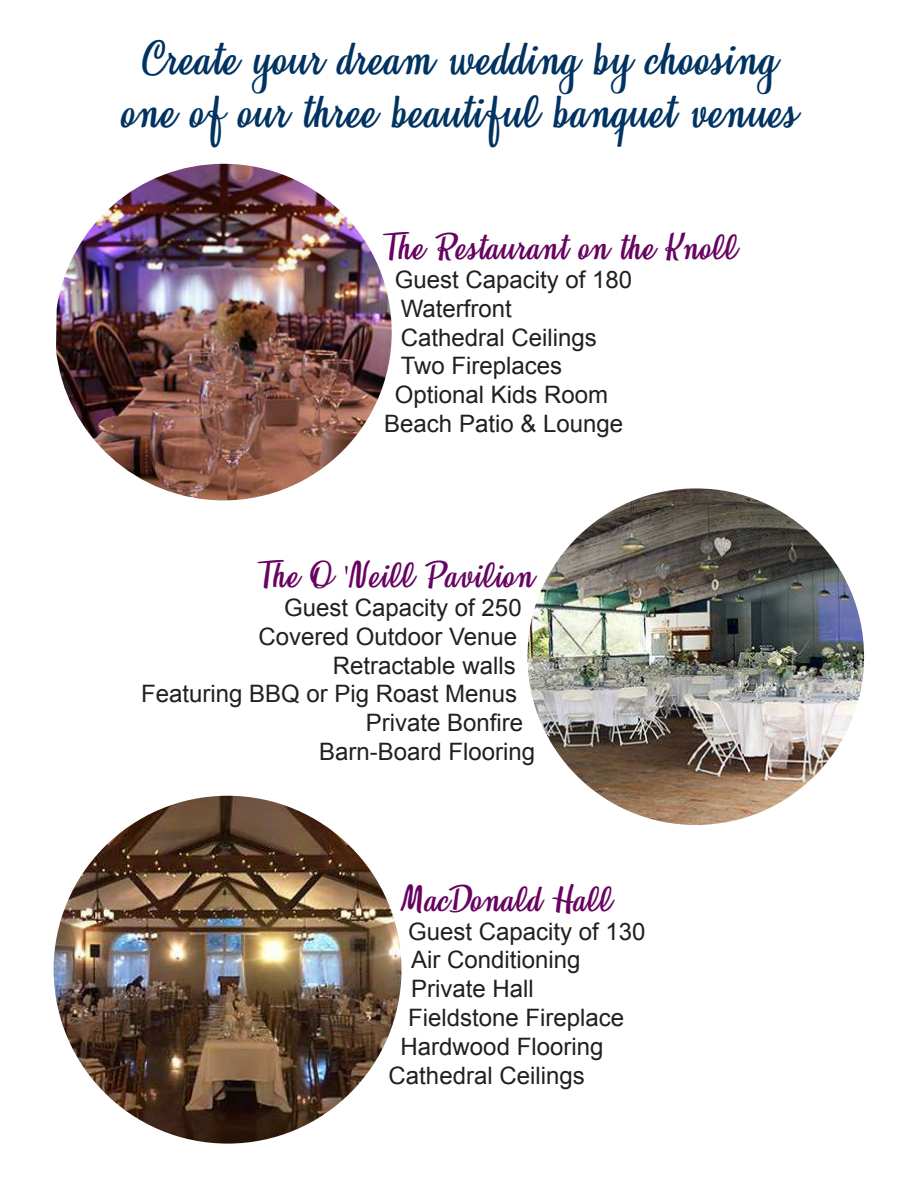
<style>
.page{position:relative;width:918px;height:1188px;background:#fff}
.page>*{position:absolute;margin:0;border:0;box-sizing:border-box;transform-origin:0 0}
.t1{font:40.5px/52.5px "Honeymoon Personal Use";letter-spacing:.02em;color:#003362;text-align:center}
.t2{font:31.5px "Honeymoon Personal Use";letter-spacing:.02em;color:#670360}
.t3{font:24px "Arial";color:#231f20}
.s1{font-family:"Times"}
</style>
<div class="page">
<img style="left:527px;top:488px;width:337px;height:337px;border-radius:168px">
<img style="left:56px;top:164px;width:336px;height:336px">
<img style="left:54px;top:796px;width:347px;height:348px;border-radius:174px">
<h1 class="t1" style="left:121px;top:34px;width:677px">Create your dream wedding by choosing one of our three beautiful banquet venues</h1>
<h2 class="t2" style="left:383px;top:230px;width:355px">The Restaurant on the Knoll</h2>
<p class="t3" style="left:395px;top:264px;width:239px">Guest Capacity of 180</p>
<p class="t3" style="left:401px;top:293px;width:113px">Waterfront</p>
<p class="t3" style="left:401px;top:321px;width:198px">Cathedral Ceilings</p>
<p class="t3" style="left:401px;top:350px;width:163px">Two Fireplaces</p>
<p class="t3" style="left:395px;top:379px;width:215px">Optional Kids Room</p>
<p class="t3" style="left:384px;top:408px;width:240px">Beach Patio &amp; Lounge</p>
<h2 class="t2" style="left:258px;top:558px;width:278px">The O <span class="s1">'</span>Neill Pavilion</h2>
<p class="t3" style="left:284px;top:592px;width:239px">Guest Capacity of 250</p>
<p class="t3" style="left:258px;top:621px;width:260px">Covered Outdoor Venue</p>
<p class="t3" style="left:333px;top:650px;width:184px">Retractable walls</p>
<p class="t3" style="left:141px;top:678px;width:378px">Featuring BBQ or Pig Roast Menus</p>
<p class="t3" style="left:366px;top:707px;width:159px">Private Bonfire</p>
<p class="t3" style="left:319px;top:736px;width:218px">Barn-Board Flooring</p>
<h2 class="t2" style="left:401px;top:881px;width:212px">MacDonald Hall</h2>
<p class="t3" style="left:408px;top:915px;width:239px">Guest Capacity of 130</p>
<p class="t3" style="left:411px;top:944px;width:171px">Air Conditioning</p>
<p class="t3" style="left:411px;top:973px;width:124px">Private Hall</p>
<p class="t3" style="left:408px;top:1002px;width:218px">Fieldstone Fireplace</p>
<p class="t3" style="left:401px;top:1031px;width:204px">Hardwood Flooring</p>
<p class="t3" style="left:389px;top:1059px;width:198px">Cathedral Ceilings</p>
</div>
